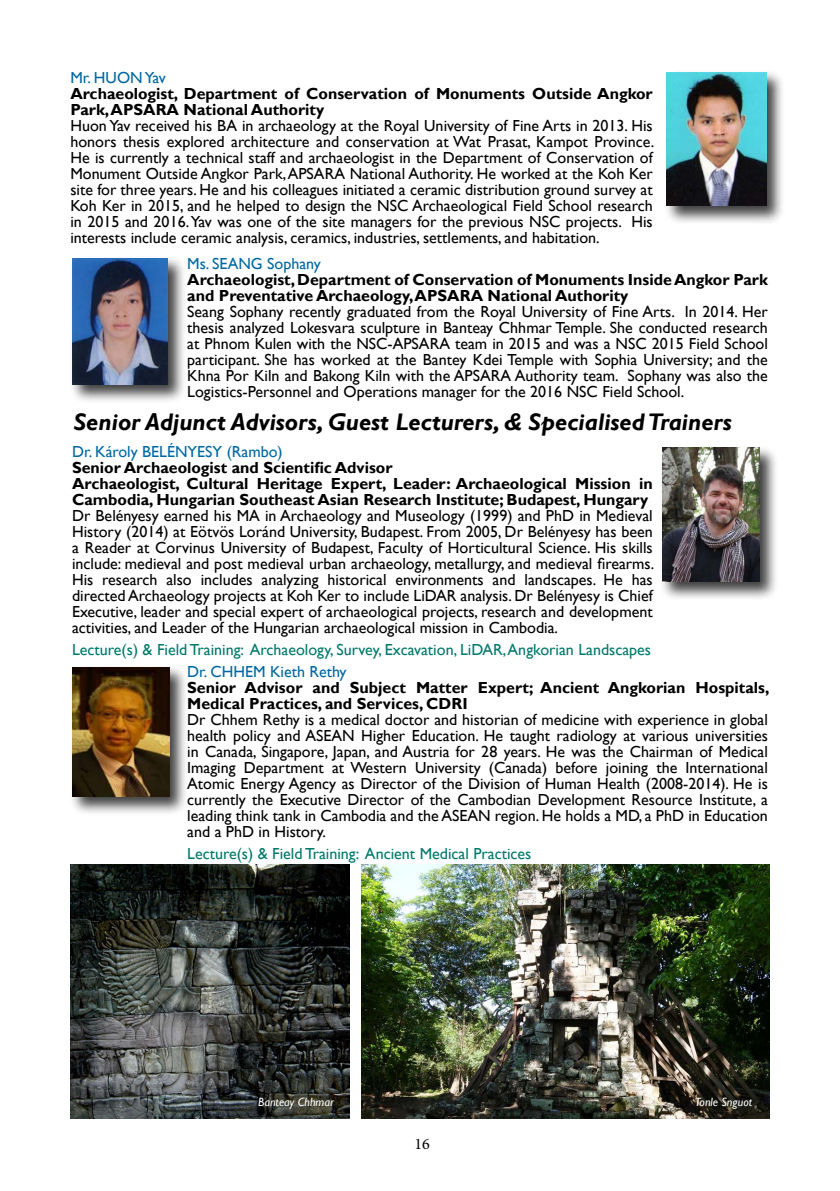
<style>
.page{position:relative;width:840px;height:1191px;background:#fff}
.page>*{position:absolute;margin:0;border:0;box-sizing:border-box;transform-origin:0 0}
.t1{font:italic 700 24px "Gill Sans";color:#000}
.t2{font:16px/16px "Gill Sans";color:#000;text-align:justify}
.t3{font:700 16px/16px "Gill Sans";color:#000}
.t4{font:16px "Gill Sans";color:#00796b}
.t5{font:16px "Gill Sans";color:#0068a2}
.t6{font:16px "Minion Pro";color:#000}
.t7{font:italic 12px "Gill Sans";color:#fff}
</style>
<div class="page">
<div style="left:659px;top:445px;width:119px;height:155px;background:#000;opacity:.75"></div>
<img style="left:662px;top:448px;width:97px;height:134px">
<div style="left:69px;top:664px;width:119px;height:152px;background:#000;opacity:.75"></div>
<img style="left:72px;top:667px;width:97px;height:129px">
<img style="left:70px;top:864px;width:279px;height:255px">
<div style="left:70px;top:255px;width:116px;height:149px;background:#000;opacity:.75"></div>
<img style="left:72px;top:258px;width:95px;height:127px">
<div style="left:663px;top:69px;width:121px;height:156px;background:#000;opacity:.75"></div>
<img style="left:666px;top:72px;width:99px;height:134px">
<img style="left:361px;top:864px;width:408px;height:255px">
<p class="t5" style="left:70px;top:68px;width:97px">Mr. HUON Yav</p>
<p class="t3" style="left:70px;top:86px;width:583px">Archaeologist, Department of Conservation of Monuments Outside Angkor<br>Park, APSARA National Authority</p>
<p class="t2" style="left:70px;top:118px;width:585px">Huon Yav received his BA in archaeology at the Royal University of Fine Arts in 2013. His honors thesis explored architecture and conservation at Wat Prasat, Kampot Province.<br>He is currently a technical staff and archaeologist in the Department of Conservation of Monument Outside Angkor Park, APSARA National Authority. He worked at the Koh Ker site for three years. He and his colleagues initiated a ceramic distribution ground survey at Koh Ker in 2015, and he helped to design the NSC Archaeological Field School research in 2015 and 2016. Yav was one of the site managers for the previous NSC projects. His interests include ceramic analysis, ceramics, industries, settlements, and habitation.</p>
<p class="t5" style="left:187px;top:254px;width:135px">Ms. SEANG Sophany</p>
<p class="t3" style="left:187px;top:272px;width:581px">Archaeologist, Department of Conservation of Monuments Inside Angkor Park and Preventative Archaeology, APSARA National Authority</p>
<p class="t2" style="left:187px;top:304px;width:582px">Seang Sophany recently graduated from the Royal University of Fine Arts. In 2014. Her thesis analyzed Lokesvara sculpture in Banteay Chhmar Temple. She conducted research at Phnom Kulen with the NSC-APSARA team in 2015 and was a NSC 2015 Field School participant. She has worked at the Bantey Kdei Temple with Sophia University; and the Khna Por Kiln and Bakong Kiln with the APSARA Authority team. Sophany was also the Logistics-Personnel and Operations manager for the 2016 NSC Field School.</p>
<h1 class="t1" style="left:74px;top:408px;width:659px">Senior Adjunct Advisors, Guest Lecturers, &amp; Specialised Trainers</h1>
<p class="t5" style="left:72px;top:442px;width:212px">Dr. Károly BELÉNYESY (Rambo)</p>
<p class="t3" style="left:72px;top:460px;width:581px">Senior Archaeologist and Scientific Advisor<br>Archaeologist, Cultural Heritage Expert, Leader: Archaeological Mission in<br>Cambodia, Hungarian Southeast Asian Research Institute; Budapest, Hungary</p>
<p class="t2" style="left:72px;top:508px;width:583px">Dr Belényesy earned his MA in Archaeology and Museology (1999) and PhD in Medieval History (2014) at Eötvös Loránd University, Budapest. From 2005, Dr Belényesy has been a Reader at Corvinus University of Budapest, Faculty of Horticultural Science. His skills include: medieval and post medieval urban archaeology, metallurgy, and medieval firearms.<br>His research also includes analyzing historical environments and landscapes. He has directed Archaeology projects at Koh Ker to include LiDAR analysis. Dr Belényesy is Chief Executive, leader and special expert of archaeological projects, research and development activities, and Leader of the Hungarian archaeological mission in Cambodia.</p>
<p class="t4" style="left:72px;top:640px;width:580px">Lecture(s) &amp; Field Training: Archaeology, Survey, Excavation, LiDAR, Angkorian Landscapes</p>
<p class="t5" style="left:187px;top:662px;width:161px">Dr. CHHEM Kieth Rethy</p>
<p class="t3" style="left:187px;top:680px;width:583px">Senior Advisor and Subject Matter Expert; Ancient Angkorian Hospitals,<br>Medical Practices, and Services, CDRI</p>
<p class="t2" style="left:187px;top:712px;width:582px">Dr Chhem Rethy is a medical doctor and historian of medicine with experience in global health policy and ASEAN Higher Education. He taught radiology at various universities in Canada, Singapore, Japan, and Austria for 28 years. He was the Chairman of Medical Imaging Department at Western University (Canada) before joining the International Atomic Energy Agency as Director of the Division of Human Health (2008-2014). He is currently the Executive Director of the Cambodian Development Resource Institute, a leading think tank in Cambodia and the ASEAN region. He holds a MD, a PhD in Education and a PhD in History.</p>
<p class="t4" style="left:187px;top:844px;width:345px">Lecture(s) &amp; Field Training: Ancient Medical Practices</p>
<p class="t7" style="left:258px;top:1095px;width:77px">Banteay Chhmar</p>
<p class="t6" style="left:414px;top:1133px;width:17px">16</p>
<p class="t7" style="left:694px;top:1095px;width:59px">Tonle Snguot</p>
</div>
